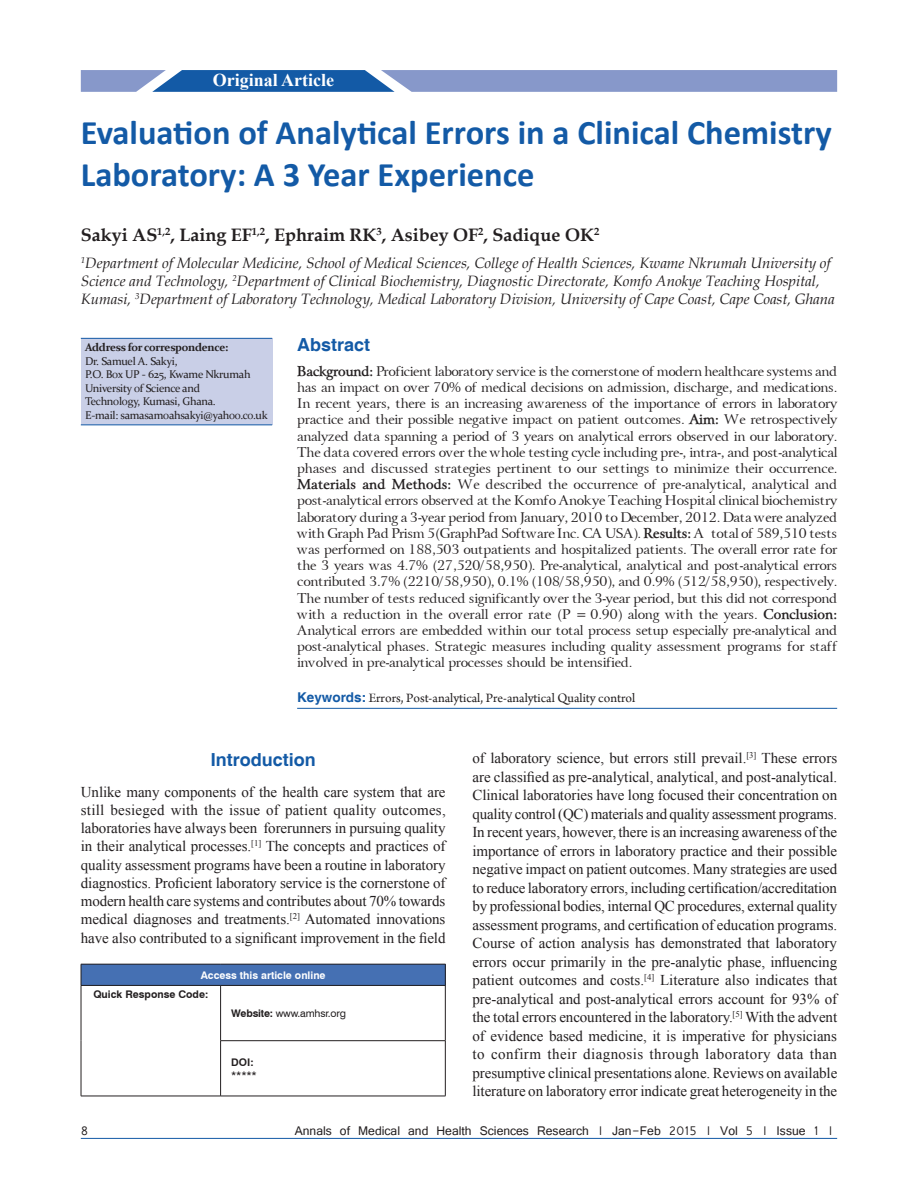
<style>
.page{position:relative;width:918px;height:1188px;background:#fff}
.page>*{position:absolute;margin:0;border:0;box-sizing:border-box;transform-origin:0 0}
.AT{font:700 34.5px/41.4px "Calibri";color:#135aa6}
.AU{font:700 18px "Book Antiqua";color:#231f20}
.ABSH{font:700 18px "Helvetica";color:#135aa6}
.AH{font:700 18px "Times New Roman";color:#fff}
.TX{font:15px/18.5px "Times New Roman";letter-spacing:-.005em;color:#231f20;text-align:justify}
.AFF{font:italic 15px/18px "Book Antiqua";color:#231f20}
.ABS{font:13.5px/16.2px "Array Normal";color:#231f20;text-align:justify}
.RF{font:13.5px "Vrinda";color:#231f20}
.KWD{font:13.5px "Arno Pro";color:#231f20}
.ADD{font:11.25px/13.5px "Constantia";letter-spacing:-.025em;color:#231f20}
.AAO{font:700 10.5px "Swiss 721 BT";color:#fff}
.Web{font:10.5px "Swiss 721 BT";letter-spacing:-.015em;color:#231f20}
.QRC{font:700 10.5px "Swiss 721 BT";color:#231f20}
.DOI{font:10.5px/12.6px "Swiss 721 BT";color:#231f20}
.s1{font-family:"Array";font-weight:700}
.s2{font-family:"Helvetica";font-weight:700;color:#135aa6}
.s3{font-weight:700}
</style>
<div class="page">
<hr style="left:81px;top:1138px;width:756px;height:1px;background:#135aa6">
<hr style="left:297px;top:708px;width:540px;height:1px;background:#135aa6">
<div style="left:81px;top:964px;width:364px;height:21px;background:#4570b3"></div>
<svg style="left:445px;top:965px;width:1px;height:20px"></svg>
<hr style="left:81px;top:1096px;width:140px;height:1px;background:#231f20">
<hr style="left:445px;top:986px;width:1px;height:55px;background:#231f20">
<hr style="left:445px;top:1041px;width:1px;height:55px;background:#231f20">
<hr style="left:220px;top:986px;width:1px;height:55px;background:#231f20">
<hr style="left:220px;top:1040px;width:226px;height:1px;background:#231f20">
<hr style="left:220px;top:1041px;width:1px;height:55px;background:#231f20">
<hr style="left:81px;top:986px;width:1px;height:55px;background:#231f20">
<hr style="left:81px;top:1041px;width:1px;height:55px;background:#231f20">
<hr style="left:81px;top:964px;width:140px;height:1px;background:#231f20">
<svg style="left:81px;top:964px;width:1px;height:21px"></svg>
<hr style="left:221px;top:964px;width:225px;height:1px;background:#231f20">
<hr style="left:81px;top:985px;width:140px;height:1px;background:#231f20">
<hr style="left:221px;top:985px;width:225px;height:1px;background:#231f20">
<hr style="left:221px;top:1096px;width:225px;height:1px;background:#231f20">
<svg style="left:81px;top:70px;width:756px;height:22px;background:#6c8cc2"></svg>
<div style="left:81px;top:338px;width:191px;height:87px;background:#c9cfe7"></div>
<hr style="left:81px;top:338px;width:191px;height:1px;background:#135aa6">
<hr style="left:81px;top:424px;width:191px;height:1px;background:#135aa6">
<p class="AH" style="left:213px;top:68px;width:123px">Original Article</p>
<p class="AT" style="left:81px;top:112px;width:752px">Evaluation of Analytical Errors in a Clinical Chemistry<br>Laboratory: A 3 Year Experience</p>
<p class="AU" style="left:81px;top:223px;width:520px">Sakyi AS<sup>1,2</sup>, Laing EF<sup>1,2</sup>, Ephraim RK<sup>3</sup>, Asibey OF<sup>2</sup>, Sadique OK<sup>2</sup></p>
<p class="AFF" style="left:81px;top:253px;width:756px"><sup>1</sup>Department of Molecular Medicine, School of Medical Sciences, College of Health Sciences, Kwame Nkrumah University of<br>Science and Technology, <sup>2</sup>Department of Clinical Biochemistry, Diagnostic Directorate, Komfo Anokye Teaching Hospital,<br>Kumasi, <sup>3</sup>Department of Laboratory Technology, Medical Laboratory Division, University of Cape Coast, Cape Coast, Ghana</p>
<p class="ABSH" style="left:297px;top:334px;width:75px">Abstract</p>
<p class="ABS" style="left:297px;top:361px;width:542px"><span class="s1">Background:</span> Proficient laboratory service is the cornerstone of modern healthcare systems and has an impact on over 70% of medical decisions on admission, discharge, and medications.<br>In recent years, there is an increasing awareness of the importance of errors in laboratory practice and their possible negative impact on patient outcomes. <span class="s1">Aim:</span> We retrospectively analyzed data spanning a period of 3 years on analytical errors observed in our laboratory.<br>The data covered errors over the whole testing cycle including pre‑, intra‑, and post‑analytical phases and discussed strategies pertinent to our settings to minimize their occurrence.<br><span class="s1">Materials and Methods:</span> We described the occurrence of pre‑analytical, analytical and post‑analytical errors observed at the Komfo Anokye Teaching Hospital clinical biochemistry laboratory during a 3‑year period from January, 2010 to December, 2012. Data were analyzed with Graph Pad Prism 5(GraphPad Software Inc. CA USA). <span class="s1">Results:</span> A total of 589,510 tests was performed on 188,503 outpatients and hospitalized patients. The overall error rate for the 3 years was 4.7% (27,520/58,950). Pre‑analytical, analytical and post‑analytical errors contributed 3.7% (2210/58,950), 0.1% (108/58,950), and 0.9% (512/58,950), respectively.<br>The number of tests reduced significantly over the 3-year period, but this did not correspond with a reduction in the overall error rate (P = 0.90) along with the years. <span class="s1">Conclusion:<br></span>Analytical errors are embedded within our total process setup especially pre‑analytical and post‑analytical phases. Strategic measures including quality assessment programs for staff involved in pre‑analytical processes should be intensified.</p>
<p class="KWD" style="left:297px;top:690px;width:340px"><span class="s2">Keywords:</span> Errors, Post‑analytical, Pre‑analytical Quality control</p>
<p class="ADD" style="left:85px;top:340px;width:184px"><span class="s3">Address for correspondence:<br></span>Dr. Samuel A. Sakyi,<br>P.O. Box UP ‑ 625, Kwame Nkrumah<br>University of Science and<br>Technology, Kumasi, Ghana.<br>E‑mail: samasamoahsakyi@yahoo.co.uk</p>
<h1 class="ABSH" style="left:211px;top:748px;width:106px">Introduction</h1>
<p class="TX" style="left:81px;top:782px;width:366px">Unlike many components of the health care system that are still besieged with the issue of patient quality outcomes, laboratories have always been forerunners in pursuing quality in their analytical processes.<sup>[1]</sup> The concepts and practices of quality assessment programs have been a routine in laboratory diagnostics. Proficient laboratory service is the cornerstone of modern health care systems and contributes about 70% towards medical diagnoses and treatments.<sup>[2]</sup> Automated innovations have also contributed to a significant improvement in the field</p>
<p class="AAO" style="left:201px;top:969px;width:126px">Access this article online</p>
<p class="QRC" style="left:93px;top:988px;width:116px">Quick Response Code:</p>
<p class="Web" style="left:231px;top:1007px;width:116px"><span class="s3">Website:</span> www.amhsr.org</p>
<p class="DOI" style="left:231px;top:1056px;width:27px"><span class="s3">DOI: </span>*****</p>
<p class="TX" style="left:472px;top:749px;width:366px">of laboratory science, but errors still prevail.<sup>[3]</sup> These errors are classified as pre‑analytical, analytical, and post‑analytical.<br>Clinical laboratories have long focused their concentration on quality control (QC) materials and quality assessment programs.<br>In recent years, however, there is an increasing awareness of the importance of errors in laboratory practice and their possible negative impact on patient outcomes. Many strategies are used to reduce laboratory errors, including certification/accreditation by professional bodies, internal QC procedures, external quality assessment programs, and certification of education programs.<br>Course of action analysis has demonstrated that laboratory errors occur primarily in the pre‑analytic phase, influencing patient outcomes and costs.<sup>[4]</sup> Literature also indicates that pre‑analytical and post‑analytical errors account for 93% of the total errors encountered in the laboratory.<sup>[5]</sup> With the advent of evidence based medicine, it is imperative for physicians to confirm their diagnosis through laboratory data than presumptive clinical presentations alone. Reviews on available literature on laboratory error indicate great heterogeneity in the</p>
<p class="RF" style="left:81px;top:1121px;width:9px">8</p>
<p class="RF" style="left:295px;top:1121px;width:541px">Annals of Medical and Health Sciences Research | Jan-Feb 2015 | Vol 5 | Issue 1 |</p>
</div>
